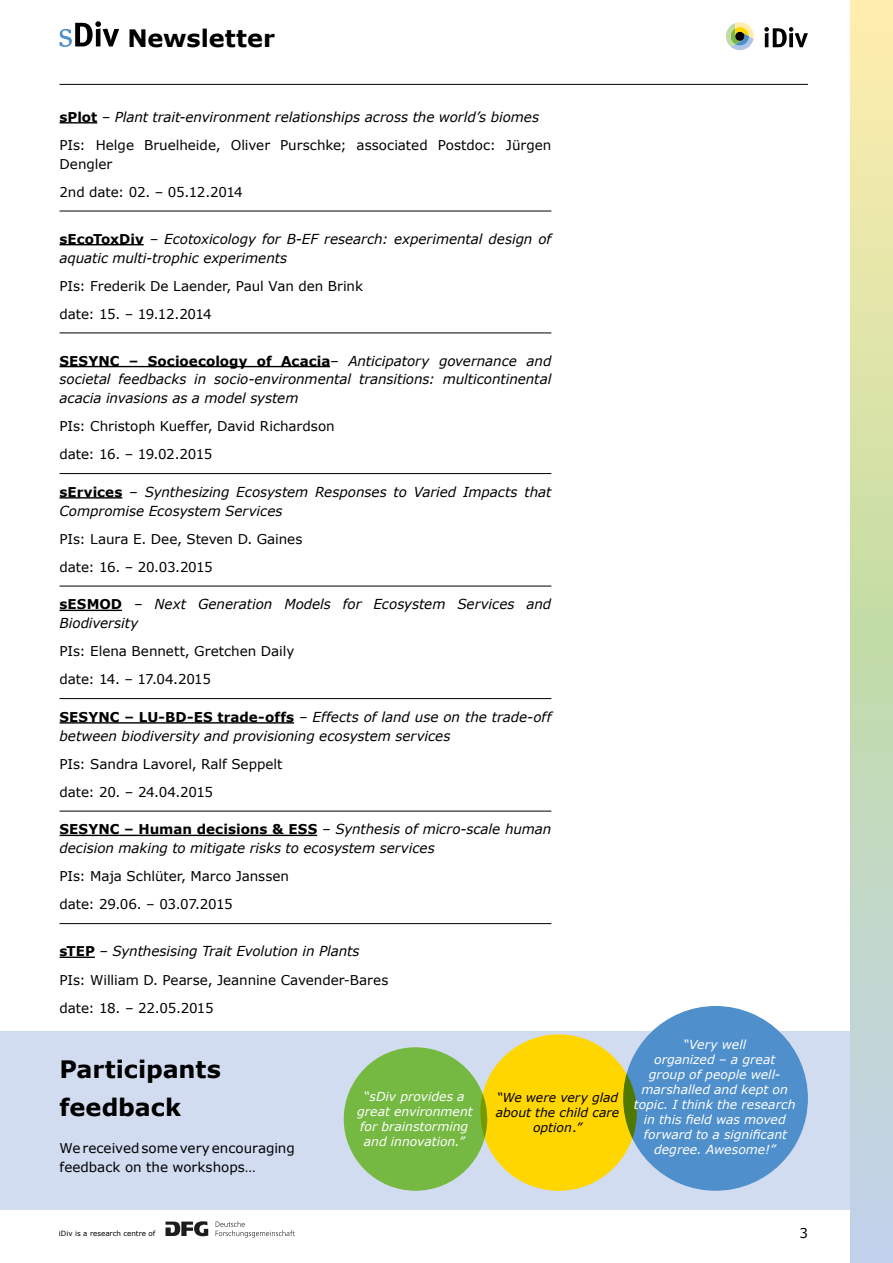
<style>
.page{position:relative;width:893px;height:1263px;background:#fff}
.page>*{position:absolute;margin:0;border:0;box-sizing:border-box;transform-origin:0 0}
.t1{font:700 24px/37.5px "Verdana";letter-spacing:-.005em;color:#000}
.t2{font:italic 13.8px/18.8px "Verdana";letter-spacing:-.005em;color:#000}
.t3{font:13.5px/28px "Verdana";letter-spacing:-.005em;color:#000}
.t4{font:700 13.5px "Verdana";letter-spacing:.005em;color:#000}
.t5{font:italic 12.45px/14.9px "Verdana";color:#fff;text-align:center}
.t6{font:italic 12.45px/14.9px "Verdana";color:#000;text-align:center}
.t7{font:7.2px "Verdana";color:#000}
.s1{font-weight:700;font-style:normal;font-size:13.5px}
.s2{font-weight:400;font-style:italic;font-size:13.8px}
</style>
<div class="page">
<hr style="left:60px;top:84px;width:748px;height:1px;background:#000">
<svg style="left:166px;top:1221px;width:42px;height:15px"></svg>
<svg style="left:216px;top:1221px;width:79px;height:17px"></svg>
<div style="left:0;top:1031px;width:880px;height:178px;background:#d1dcf1"></div>
<hr style="left:60px;top:122px;width:37px;height:1px;background:#000">
<hr style="left:60px;top:211px;width:491px;height:1px;background:#000">
<hr style="left:60px;top:244px;width:84px;height:1px;background:#000">
<hr style="left:60px;top:332px;width:491px;height:1px;background:#000">
<hr style="left:60px;top:366px;width:270px;height:1px;background:#000">
<hr style="left:60px;top:473px;width:491px;height:1px;background:#000">
<hr style="left:60px;top:497px;width:62px;height:1px;background:#000">
<hr style="left:60px;top:586px;width:491px;height:1px;background:#000">
<hr style="left:60px;top:610px;width:62px;height:1px;background:#000">
<hr style="left:60px;top:698px;width:491px;height:1px;background:#000">
<hr style="left:60px;top:722px;width:234px;height:1px;background:#000">
<hr style="left:60px;top:811px;width:491px;height:1px;background:#000">
<hr style="left:60px;top:835px;width:257px;height:1px;background:#000">
<hr style="left:60px;top:923px;width:491px;height:1px;background:#000">
<hr style="left:60px;top:956px;width:35px;height:2px;background:#000">
<div style="left:344px;top:1047px;width:143px;height:144px;background:#75b842;border-radius:50%"></div>
<div style="left:480px;top:1034px;width:157px;height:157px;background:#ffd600;border-radius:50%"></div>
<div style="left:623px;top:1006px;width:185px;height:185px;background:#4e8fcc;border-radius:50%"></div>
<svg style="left:726px;top:22px;width:28px;height:29px"></svg>
<svg style="left:764px;top:27px;width:44px;height:20px"></svg>
<svg style="left:850px;top:0;width:43px;height:1263px;background:#d1ddba"></svg>
<svg style="left:60px;top:21px;width:59px;height:26px"></svg>
<h1 class="t1" style="left:127px;top:19px;width:149px">Newsletter</h1>
<p class="t2" style="left:60px;top:107px;width:481px"><span class="s1">sPlot</span> – Plant trait-environment relationships across the world’s biomes</p>
<p class="t3" style="left:60px;top:136px;width:493px;line-height:18.8px">PIs: Helge Bruelheide, Oliver Purschke; associated Postdoc: Jürgen<br>Dengler</p>
<p class="t3" style="left:60px;top:178px;width:185px">2nd date: 02. – 05.12.2014</p>
<p class="t2" style="left:60px;top:229px;width:493px"><span class="s1">sEcoToxDiv</span> – Ecotoxicology for B-EF research: experimental design of aquatic multi-trophic experiments</p>
<p class="t3" style="left:60px;top:272px;width:305px">PIs: Frederik De Laender, Paul Van den Brink date: 15. – 19.12.2014</p>
<p class="t4" style="left:60px;top:351px;width:493px">SESYNC – Socioecology of Acacia<span class="s2">– Anticipatory governance and</span></p>
<p class="t2" style="left:60px;top:370px;width:493px">societal feedbacks in socio-environmental transitions: multicontinental acacia invasions as a model system</p>
<p class="t3" style="left:60px;top:412px;width:277px">PIs: Christoph Kueffer, David Richardson date: 16. – 19.02.2015</p>
<p class="t2" style="left:60px;top:482px;width:493px"><span class="s1">sErvices</span> – Synthesizing Ecosystem Responses to Varied Impacts that<br>Compromise Ecosystem Services</p>
<p class="t3" style="left:60px;top:525px;width:244px">PIs: Laura E. Dee, Steven D. Gaines date: 16. – 20.03.2015</p>
<p class="t2" style="left:60px;top:595px;width:493px"><span class="s1">sESMOD</span> – Next Generation Models for Ecosystem Services and<br>Biodiversity</p>
<p class="t3" style="left:60px;top:637px;width:236px">PIs: Elena Bennett, Gretchen Daily date: 14. – 17.04.2015</p>
<p class="t2" style="left:60px;top:707px;width:493px"><span class="s1">SESYNC – LU-BD-ES trade-offs</span> – Effects of land use on the trade-off between biodiversity and provisioning ecosystem services</p>
<p class="t3" style="left:60px;top:750px;width:225px">PIs: Sandra Lavorel, Ralf Seppelt date: 20. – 24.04.2015</p>
<p class="t2" style="left:60px;top:820px;width:493px"><span class="s1">SESYNC – Human decisions &amp; ESS</span> – Synthesis of micro-scale human decision making to mitigate risks to ecosystem services</p>
<p class="t3" style="left:60px;top:862px;width:231px">PIs: Maja Schlüter, Marco Janssen date: 29.06. – 03.07.2015</p>
<p class="t2" style="left:60px;top:942px;width:302px"><span class="s1">sTEP</span> – Synthesising Trait Evolution in Plants</p>
<p class="t3" style="left:60px;top:965px;width:330px">PIs: William D. Pearse, Jeannine Cavender-Bares date: 18. – 22.05.2015</p>
<h1 class="t1" style="left:60px;top:1050px;width:163px">Participants feedback</h1>
<p class="t3" style="left:60px;top:1139px;width:237px;line-height:18.8px">We received some very encouraging feedback on the workshops…</p>
<p class="t5" style="left:357px;top:1089px;width:117px">“sDiv provides a great environment for brainstorming and innovation.”</p>
<p class="t6" style="left:496px;top:1090px;width:125px">“We were very glad about the child care option.”</p>
<p class="t5" style="left:634px;top:1037px;width:163px">“Very well<br>organized – a great<br>group of people well&shy;marshalled and kept on topic. I think the research in this field was moved forward to a significant degree. Awesome!”</p>
<p class="t7" style="left:59px;top:1228px;width:98px">iDiv is a research centre of</p>
<p class="t3" style="left:799px;top:1218px;width:10px">3</p>
</div>
